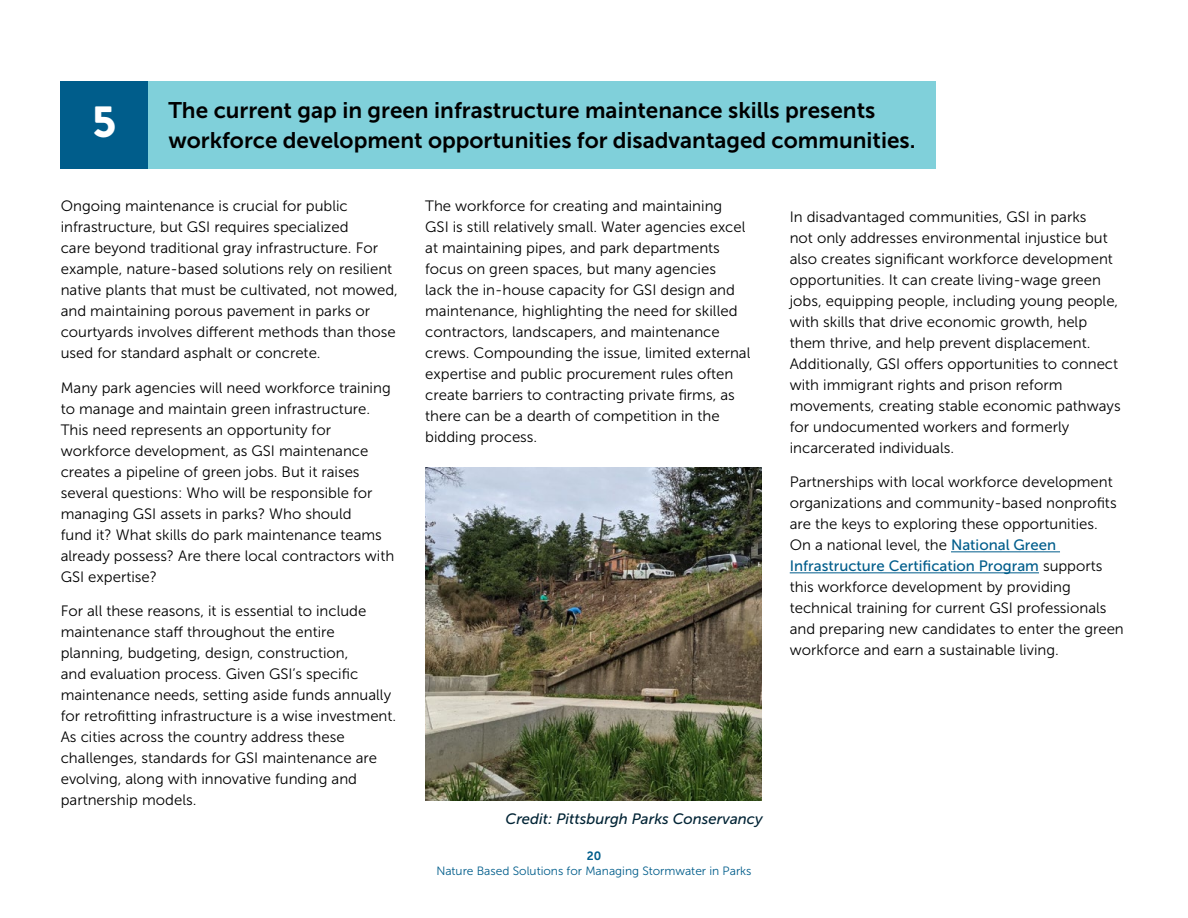
<style>
.page{position:relative;width:1188px;height:918px;background:#fff}
.page>*{position:absolute;margin:0;border:0;box-sizing:border-box;transform-origin:0 0}
.Big_Number{font:900 45px "Brandon Grotesque";color:#fff}
.Benefit{font:22.5px "Museo Sans 700";color:#000}
.Body{font:15px/21px "Museo Sans 300";color:#000}
.t1{font:italic 15px "Museo Sans 500";color:#022435}
.t2{font:12px "Museo Sans 300";color:#005d8b}
.t3{font:12px "Museo Sans 700";color:#005d8b}
.s1{font-family:"Museo Sans 500";color:#005d8b}
</style>
<div class="page">
<div style="left:148px;top:81px;width:788px;height:87px;background:#80d0da"></div>
<div style="left:61px;top:81px;width:87px;height:87px;background:#005d8b"></div>
<hr style="left:951px;top:551px;width:109px;height:1px;background:#005d8b">
<hr style="left:790px;top:572px;width:249px;height:1px;background:#005d8b">
<img style="left:425px;top:468px;width:336px;height:332px">
<p class="Big_Number" style="left:93px;top:90px;width:25px">5</p>
<p class="Benefit" style="left:168px;top:98px;width:708px">The current gap in green infrastructure maintenance skills presents</p>
<p class="Benefit" style="left:168px;top:128px;width:749px">workforce development opportunities for disadvantaged communities.</p>
<p class="Body" style="left:61px;top:196px;width:339px">Ongoing maintenance is crucial for public infrastructure, but GSI requires specialized<br>care beyond traditional gray infrastructure. For example, nature-based solutions rely on resilient native plants that must be cultivated, not mowed, and maintaining porous pavement in parks or courtyards involves different methods than those used for standard asphalt or concrete.</p>
<p class="Body" style="left:61px;top:377px;width:335px">Many park agencies will need workforce training to manage and maintain green infrastructure.<br>This need represents an opportunity for workforce development, as GSI maintenance creates a pipeline of green jobs. But it raises several questions: Who will be responsible for managing GSI assets in parks? Who should<br>fund it? What skills do park maintenance teams already possess? Are there local contractors with GSI expertise?</p>
<p class="Body" style="left:61px;top:601px;width:337px">For all these reasons, it is essential to include maintenance staff throughout the entire planning, budgeting, design, construction,<br>and evaluation process. Given GSI’s specific maintenance needs, setting aside funds annually for retrofitting infrastructure is a wise investment.<br>As cities across the country address these challenges, standards for GSI maintenance are evolving, along with innovative funding and partnership models.</p>
<p class="Body" style="left:425px;top:196px;width:327px">The workforce for creating and maintaining<br>GSI is still relatively small. Water agencies excel at maintaining pipes, and park departments focus on green spaces, but many agencies<br>lack the in-house capacity for GSI design and maintenance, highlighting the need for skilled contractors, landscapers, and maintenance crews. Compounding the issue, limited external expertise and public procurement rules often create barriers to contracting private firms, as there can be a dearth of competition in the bidding process.</p>
<p class="Body" style="left:790px;top:206px;width:333px">In disadvantaged communities, GSI in parks<br>not only addresses environmental injustice but also creates significant workforce development opportunities. It can create living-wage green jobs, equipping people, including young people, with skills that drive economic growth, help them thrive, and help prevent displacement.<br>Additionally, GSI offers opportunities to connect with immigrant rights and prison reform movements, creating stable economic pathways for undocumented workers and formerly incarcerated individuals.</p>
<p class="Body" style="left:790px;top:472px;width:336px">Partnerships with local workforce development organizations and community-based nonprofits are the keys to exploring these opportunities.<br>On a national level, the <span class="s1">National Green Infrastructure Certification Program</span> supports this workforce development by providing technical training for current GSI professionals and preparing new candidates to enter the green workforce and earn a sustainable living.</p>
<p class="t1" style="left:506px;top:810px;width:259px">Credit: Pittsburgh Parks Conservancy</p>
<p class="t3" style="left:587px;top:849px;width:16px">20</p>
<p class="t2" style="left:436px;top:864px;width:317px">Nature Based Solutions for Managing Stormwater in Parks</p>
</div>
